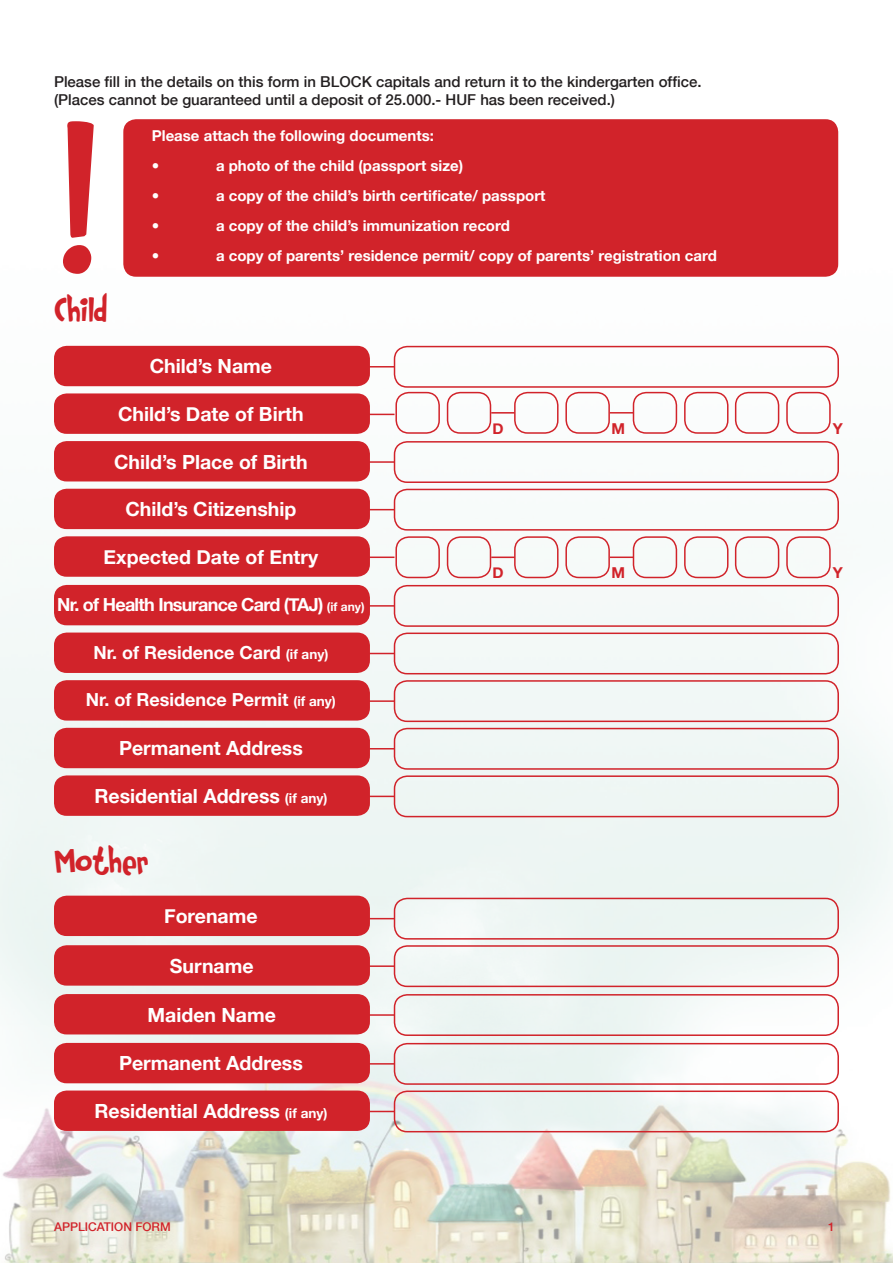
<style>
.page{position:relative;width:893px;height:1263px;background:#fff}
.page>*{position:absolute;margin:0;border:0;box-sizing:border-box;transform-origin:0 0}
.t1{font:201px "Rumpelstiltskin";color:#d1232a}
.t2{font:37.5px "Rumpelstiltskin";letter-spacing:-.025em;color:#d1232a}
.t3{font:700 19.5px "Helvetica Neue";color:#fff}
.t4{font:700 18px "Helvetica Neue";color:#fff}
.t5{font:700 18px "Helvetica Neue";letter-spacing:-.04em;color:#fff}
.t6{font:700 15px "Helvetica Neue";color:#fff}
.t7{font:500 15px "Helvetica Neue";color:#231f20}
.t8{font:700 15px "Helvetica Neue";color:#d1232a}
.t9{font:500 12px "Helvetica Neue";color:#d1232a}
.s1{font-size:12px}
.s2{font-size:13.5px}
</style>
<div class="page">
<img style="left:0;top:119px;width:893px;height:1144px">
<div style="left:123px;top:119px;width:715px;height:158px;background:#d1232a;border-radius:13px"></div>
<div style="left:54px;top:346px;width:316px;height:40px;background:#d1232a;border-radius:13px"></div>
<div style="left:394px;top:346px;width:445px;height:42px;border:2px solid #d1232a;border-radius:13px"></div>
<svg style="left:370px;top:366px;width:24px;height:1px"></svg>
<div style="left:54px;top:393px;width:316px;height:41px;background:#d1232a;border-radius:13px"></div>
<svg style="left:370px;top:414px;width:24px;height:1px"></svg>
<div style="left:54px;top:489px;width:316px;height:40px;background:#d1232a;border-radius:13px"></div>
<div style="left:394px;top:489px;width:445px;height:42px;border:2px solid #d1232a;border-radius:13px"></div>
<svg style="left:370px;top:509px;width:24px;height:1px"></svg>
<div style="left:54px;top:536px;width:316px;height:41px;background:#d1232a;border-radius:13px"></div>
<hr style="left:367px;top:556px;width:27px;height:2px;background:#d1232a">
<div style="left:395px;top:392px;width:45px;height:42px;border:2px solid #d1232a;border-radius:13px"></div>
<div style="left:447px;top:392px;width:44px;height:42px;border:2px solid #d1232a;border-radius:13px"></div>
<div style="left:514px;top:392px;width:44px;height:42px;border:2px solid #d1232a;border-radius:13px"></div>
<hr style="left:491px;top:412px;width:24px;height:2px;background:#d1232a">
<div style="left:565px;top:392px;width:45px;height:42px;border:2px solid #d1232a;border-radius:13px"></div>
<div style="left:633px;top:392px;width:44px;height:42px;border:2px solid #d1232a;border-radius:13px"></div>
<hr style="left:610px;top:412px;width:23px;height:2px;background:#d1232a">
<div style="left:684px;top:392px;width:44px;height:42px;border:2px solid #d1232a;border-radius:13px"></div>
<div style="left:735px;top:392px;width:44px;height:42px;border:2px solid #d1232a;border-radius:13px"></div>
<div style="left:786px;top:392px;width:45px;height:42px;border:2px solid #d1232a;border-radius:13px"></div>
<div style="left:54px;top:896px;width:316px;height:40px;background:#d1232a;border-radius:13px"></div>
<div style="left:394px;top:898px;width:445px;height:41px;border:2px solid #d1232a;border-radius:13px"></div>
<svg style="left:370px;top:918px;width:24px;height:1px"></svg>
<div style="left:54px;top:945px;width:316px;height:41px;background:#d1232a;border-radius:13px"></div>
<div style="left:394px;top:945px;width:445px;height:42px;border:2px solid #d1232a;border-radius:13px"></div>
<hr style="left:367px;top:965px;width:27px;height:2px;background:#d1232a">
<div style="left:54px;top:441px;width:316px;height:40px;background:#d1232a;border-radius:13px"></div>
<div style="left:394px;top:441px;width:445px;height:42px;border:2px solid #d1232a;border-radius:13px"></div>
<hr style="left:367px;top:461px;width:27px;height:2px;background:#d1232a">
<div style="left:395px;top:536px;width:45px;height:42px;border:2px solid #d1232a;border-radius:13px"></div>
<div style="left:447px;top:536px;width:44px;height:42px;border:2px solid #d1232a;border-radius:13px"></div>
<div style="left:514px;top:536px;width:44px;height:42px;border:2px solid #d1232a;border-radius:13px"></div>
<hr style="left:491px;top:556px;width:24px;height:2px;background:#d1232a">
<div style="left:565px;top:536px;width:45px;height:42px;border:2px solid #d1232a;border-radius:13px"></div>
<div style="left:633px;top:536px;width:44px;height:42px;border:2px solid #d1232a;border-radius:13px"></div>
<hr style="left:610px;top:556px;width:23px;height:2px;background:#d1232a">
<div style="left:684px;top:536px;width:44px;height:42px;border:2px solid #d1232a;border-radius:13px"></div>
<div style="left:735px;top:536px;width:44px;height:42px;border:2px solid #d1232a;border-radius:13px"></div>
<div style="left:786px;top:536px;width:45px;height:42px;border:2px solid #d1232a;border-radius:13px"></div>
<div style="left:54px;top:585px;width:316px;height:40px;background:#d1232a;border-radius:13px"></div>
<div style="left:394px;top:585px;width:445px;height:42px;border:2px solid #d1232a;border-radius:13px"></div>
<hr style="left:367px;top:605px;width:27px;height:2px;background:#d1232a">
<div style="left:54px;top:632px;width:316px;height:41px;background:#d1232a;border-radius:13px"></div>
<div style="left:394px;top:632px;width:445px;height:42px;border:2px solid #d1232a;border-radius:13px"></div>
<svg style="left:370px;top:653px;width:24px;height:1px"></svg>
<div style="left:54px;top:680px;width:316px;height:40px;background:#d1232a;border-radius:13px"></div>
<div style="left:394px;top:680px;width:445px;height:42px;border:2px solid #d1232a;border-radius:13px"></div>
<hr style="left:367px;top:700px;width:27px;height:2px;background:#d1232a">
<div style="left:54px;top:728px;width:316px;height:40px;background:#d1232a;border-radius:13px"></div>
<div style="left:394px;top:728px;width:445px;height:42px;border:2px solid #d1232a;border-radius:13px"></div>
<svg style="left:370px;top:748px;width:24px;height:1px"></svg>
<div style="left:54px;top:775px;width:316px;height:41px;background:#d1232a;border-radius:13px"></div>
<div style="left:394px;top:775px;width:445px;height:42px;border:2px solid #d1232a;border-radius:13px"></div>
<svg style="left:370px;top:796px;width:24px;height:1px"></svg>
<div style="left:54px;top:994px;width:316px;height:40px;background:#d1232a;border-radius:13px"></div>
<div style="left:394px;top:994px;width:445px;height:42px;border:2px solid #d1232a;border-radius:13px"></div>
<hr style="left:367px;top:1014px;width:27px;height:2px;background:#d1232a">
<div style="left:54px;top:1043px;width:316px;height:40px;background:#d1232a;border-radius:13px"></div>
<div style="left:394px;top:1043px;width:445px;height:42px;border:2px solid #d1232a;border-radius:13px"></div>
<svg style="left:370px;top:1063px;width:24px;height:1px"></svg>
<div style="left:54px;top:1090px;width:316px;height:41px;background:#d1232a;border-radius:13px"></div>
<div style="left:394px;top:1090px;width:445px;height:42px;border:2px solid #d1232a;border-radius:13px"></div>
<svg style="left:370px;top:1111px;width:24px;height:1px"></svg>
<p class="t7" style="left:54px;top:69px;width:649px">Please fill in the details on this form in BLOCK capitals and return it to the kindergarten office.</p>
<p class="t7" style="left:54px;top:87px;width:563px">(Places cannot be guaranteed until a deposit of 25.000.- HUF has been received.)</p>
<p class="t6" style="left:152px;top:122px;width:284px">Please attach the following documents:</p>
<p class="t6" style="left:152px;top:152px;width:9px">•</p>
<p class="t6" style="left:216px;top:152px;width:249px">a photo of the child (passport size)</p>
<p class="t6" style="left:152px;top:182px;width:9px">•</p>
<p class="t6" style="left:216px;top:182px;width:331px">a copy of the child’s birth certificate/ passport</p>
<p class="t6" style="left:152px;top:212px;width:9px">•</p>
<p class="t6" style="left:216px;top:212px;width:295px">a copy of the child’s immunization record</p>
<p class="t6" style="left:152px;top:242px;width:9px">•</p>
<p class="t6" style="left:216px;top:242px;width:502px">a copy of parents’ residence permit/ copy of parents’ registration card</p>
<p class="t1" style="left:55px;top:69px;width:48px">!</p>
<p class="t2" style="left:54px;top:286px;width:55px">Child</p>
<p class="t3" style="left:150px;top:349px;width:124px">Child’s Name</p>
<p class="t3" style="left:118px;top:396px;width:187px">Child’s Date of Birth</p>
<p class="t3" style="left:114px;top:444px;width:195px">Child’s Place of Birth</p>
<p class="t3" style="left:125px;top:492px;width:173px">Child’s Citizenship</p>
<p class="t3" style="left:104px;top:539px;width:216px">Expected Date of Entry</p>
<p class="t5" style="left:57px;top:588px;width:309px">Nr. of Health Insurance Card (TAJ) <span class="s1">(if any)</span></p>
<p class="t4" style="left:93px;top:636px;width:236px">Nr. of Residence Card <span class="s2">(if any)</span></p>
<p class="t4" style="left:86px;top:683px;width:252px">Nr. of Residence Permit <span class="s2">(if any)</span></p>
<p class="t3" style="left:119px;top:731px;width:185px">Permanent Address</p>
<p class="t3" style="left:94px;top:778px;width:235px">Residential Address <span class="s2">(if any)</span></p>
<p class="t2" style="left:54px;top:837px;width:97px">Mother</p>
<p class="t3" style="left:164px;top:898px;width:95px">Forename</p>
<p class="t3" style="left:170px;top:948px;width:85px">Surname</p>
<p class="t3" style="left:147px;top:997px;width:130px">Maiden Name</p>
<p class="t3" style="left:119px;top:1046px;width:185px">Permanent Address</p>
<p class="t3" style="left:94px;top:1093px;width:235px">Residential Address <span class="s2">(if any)</span></p>
<p class="t9" style="left:54px;top:1217px;width:118px">APPLICATION FORM</p>
<p class="t8" style="left:492px;top:415px;width:13px">D</p>
<p class="t8" style="left:611px;top:415px;width:15px">M</p>
<p class="t8" style="left:833px;top:415px;width:12px">Y</p>
<p class="t8" style="left:492px;top:559px;width:13px">D</p>
<p class="t8" style="left:611px;top:559px;width:15px">M</p>
<p class="t8" style="left:833px;top:559px;width:12px">Y</p>
<p class="t9" style="left:828px;top:1217px;width:8px">1</p>
</div>
